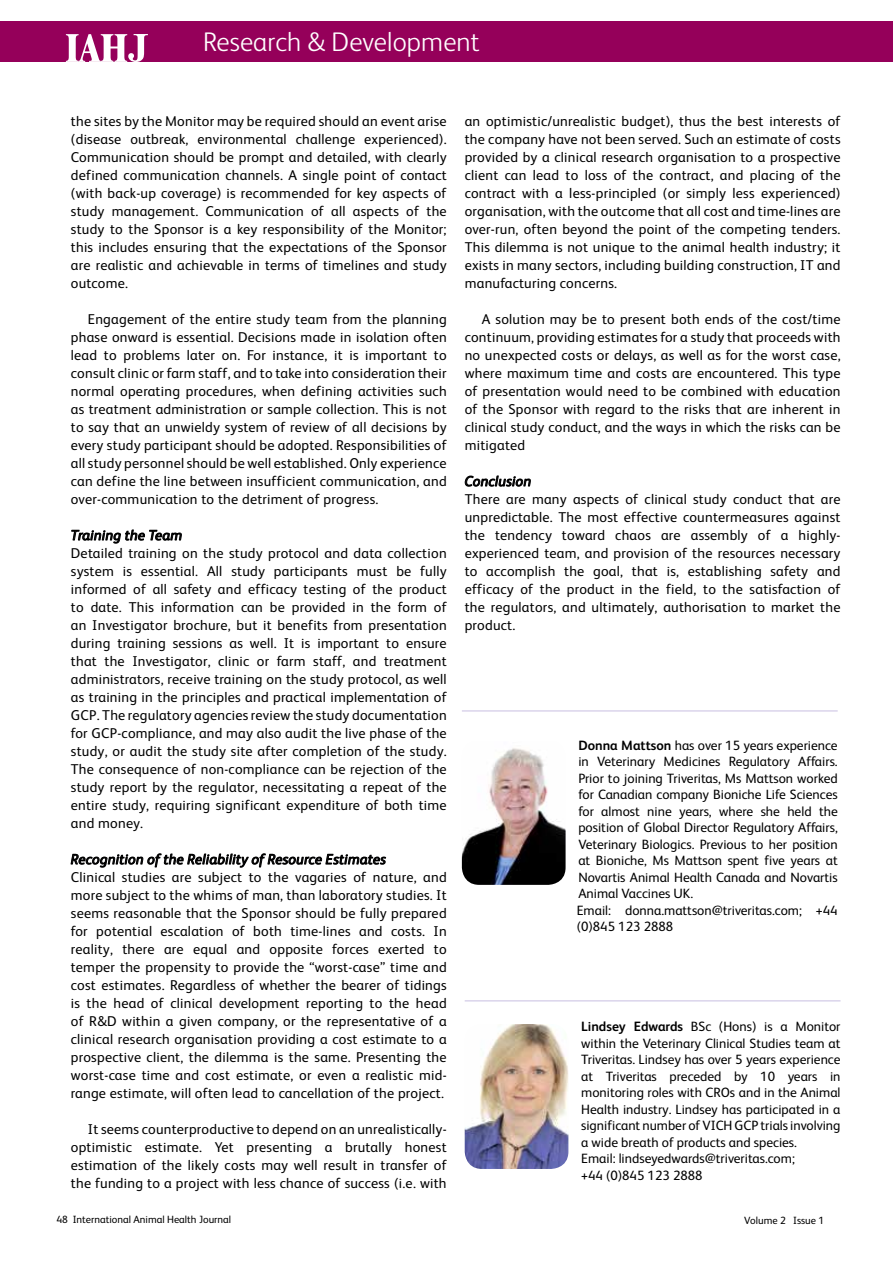
<style>
.page{position:relative;width:893px;height:1263px;background:#fff}
.page>*{position:absolute;margin:0;border:0;box-sizing:border-box;transform-origin:0 0}
.t1{font:300 27px "FS Albert";letter-spacing:.005em;color:#fff}
.t2{font:14.25px/18px "FS Albert";letter-spacing:.015em;color:#000;text-align:justify}
.t3{font:italic 14.25px "FS Albert";letter-spacing:.015em;color:#000}
.t4{font:13.5px/16.5px "FS Albert";color:#000}
.t5{font:10.5px "FS Albert";color:#000}
.s1{font-weight:700}
</style>
<div class="page">
<div style="left:0;top:21px;width:893px;height:41px;background:#95005a"></div>
<svg style="left:66px;top:34px;width:82px;height:28px"></svg>
<svg style="left:71px;top:529px;width:111px;height:14px"></svg>
<svg style="left:71px;top:853px;width:315px;height:15px"></svg>
<svg style="left:465px;top:475px;width:66px;height:12px"></svg>
<img style="left:465px;top:1024px;width:103px;height:145px">
<hr style="left:465px;top:1000px;width:375px;height:1px;background:#dad4eb">
<img style="left:462px;top:748px;width:104px;height:137px">
<hr style="left:462px;top:710px;width:376px;height:2px;background:#dad4eb">
<h1 class="t1" style="left:203px;top:26px;width:278px">Research &amp; Development</h1>
<p class="t2" style="left:71px;top:112px;width:377px">the sites by the Monitor may be required should an event arise (disease outbreak, environmental challenge experienced).<br>Communication should be prompt and detailed, with clearly defined communication channels. A single point of contact (with back-up coverage) is recommended for key aspects of study management. Communication of all aspects of the study to the Sponsor is a key responsibility of the Monitor; this includes ensuring that the expectations of the Sponsor are realistic and achievable in terms of timelines and study outcome.</p>
<p class="t2" style="left:71px;top:310px;width:377px;text-indent:17px">Engagement of the entire study team from the planning phase onward is essential. Decisions made in isolation often lead to problems later on. For instance, it is important to consult clinic or farm staff, and to take into consideration their normal operating procedures, when defining activities such as treatment administration or sample collection. This is not to say that an unwieldy system of review of all decisions by every study participant should be adopted. Responsibilities of all study personnel should be well established. Only experience can define the line between insufficient communication, and over-communication to the detriment of progress.</p>
<p class="t3" style="left:71px;top:527px;width:113px">Training the Team</p>
<p class="t2" style="left:71px;top:544px;width:377px">Detailed training on the study protocol and data collection system is essential. All study participants must be fully informed of all safety and efficacy testing of the product to date. This information can be provided in the form of an Investigator brochure, but it benefits from presentation during training sessions as well. It is important to ensure that the Investigator, clinic or farm staff, and treatment administrators, receive training on the study protocol, as well as training in the principles and practical implementation of GCP. The regulatory agencies review the study documentation for GCP-compliance, and may also audit the live phase of the study, or audit the study site after completion of the study.<br>The consequence of non-compliance can be rejection of the study report by the regulator, necessitating a repeat of the entire study, requiring significant expenditure of both time and money.</p>
<p class="t3" style="left:71px;top:851px;width:316px">Recognition of the Reliability of Resource Estimates</p>
<p class="t2" style="left:71px;top:868px;width:377px">Clinical studies are subject to the vagaries of nature, and more subject to the whims of man, than laboratory studies. It seems reasonable that the Sponsor should be fully prepared for potential escalation of both time-lines and costs. In reality, there are equal and opposite forces exerted to temper the propensity to provide the “worst-case” time and cost estimates. Regardless of whether the bearer of tidings is the head of clinical development reporting to the head of R&amp;D within a given company, or the representative of a clinical research organisation providing a cost estimate to a prospective client, the dilemma is the same. Presenting the worst-case time and cost estimate, or even a realistic mid&shy;range estimate, will often lead to cancellation of the project.</p>
<p class="t2" style="left:71px;top:1120px;width:377px;text-indent:17px">It seems counterproductive to depend on an unrealistically&shy;optimistic estimate. Yet presenting a brutally honest estimation of the likely costs may well result in transfer of the funding to a project with less chance of success (i.e. with</p>
<p class="t2" style="left:465px;top:112px;width:377px">an optimistic/unrealistic budget), thus the best interests of the company have not been served. Such an estimate of costs provided by a clinical research organisation to a prospective client can lead to loss of the contract, and placing of the contract with a less-principled (or simply less experienced) organisation, with the outcome that all cost and time-lines are over-run, often beyond the point of the competing tenders.<br>This dilemma is not unique to the animal health industry; it exists in many sectors, including building construction, IT and manufacturing concerns.</p>
<p class="t2" style="left:465px;top:310px;width:377px;text-indent:17px">A solution may be to present both ends of the cost/time continuum, providing estimates for a study that proceeds with no unexpected costs or delays, as well as for the worst case, where maximum time and costs are encountered. This type of presentation would need to be combined with education of the Sponsor with regard to the risks that are inherent in clinical study conduct, and the ways in which the risks can be mitigated</p>
<p class="t3" style="left:465px;top:473px;width:68px">Conclusion</p>
<p class="t2" style="left:465px;top:490px;width:377px">There are many aspects of clinical study conduct that are unpredictable. The most effective countermeasures against the tendency toward chaos are assembly of a highly&shy;experienced team, and provision of the resources necessary to accomplish the goal, that is, establishing safety and efficacy of the product in the field, to the satisfaction of the regulators, and ultimately, authorisation to market the product.</p>
<p class="t4" style="left:577px;top:737px;width:263px"><span class="s1">Donna Mattson</span> has over 15 years experience in Veterinary Medicines Regulatory Affairs.<br>Prior to joining Triveritas, Ms Mattson worked for Canadian company Bioniche Life Sciences for almost nine years, where she held the position of Global Director Regulatory Affairs, Veterinary Biologics. Previous to her position at Bioniche, Ms Mattson spent five years at Novartis Animal Health Canada and Novartis Animal Vaccines UK.<br>Email: donna.mattson@triveritas.com; +44 (0)845 123 2888</p>
<p class="t4" style="left:581px;top:1018px;width:261px"><span class="s1">Lindsey Edwards</span> BSc (Hons) is a Monitor within the Veterinary Clinical Studies team at Triveritas. Lindsey has over 5 years experience at Triveritas preceded by 10 years in monitoring roles with CROs and in the Animal Health industry. Lindsey has participated in a significant number of VICH GCP trials involving a wide breath of products and species.<br>Email: lindseyedwards@triveritas.com;<br>+44 (0)845 123 2888</p>
<p class="t5" style="left:56px;top:1214px;width:176px">48 International Animal Health Journal</p>
<p class="t5" style="left:744px;top:1214px;width:81px">Volume 2 Issue 1</p>
</div>
